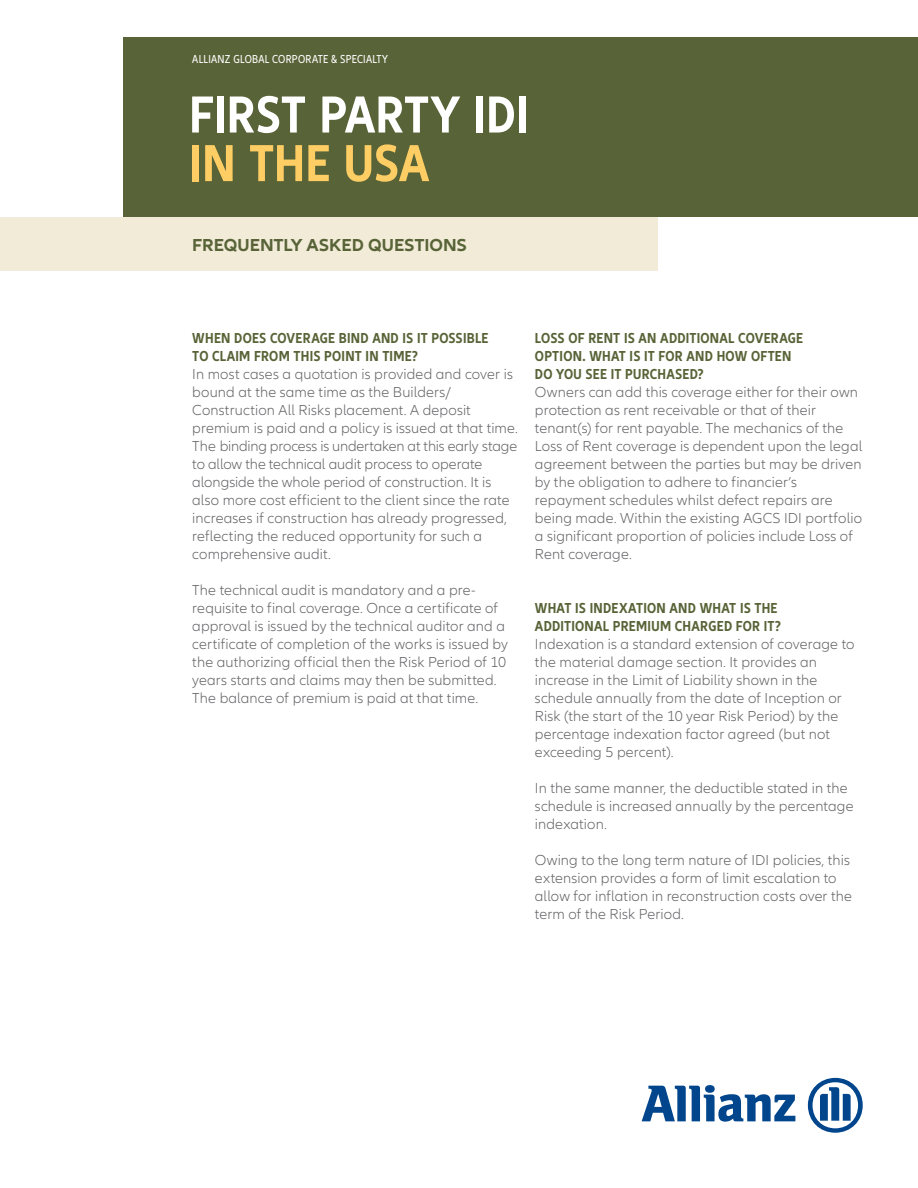
<style>
.page{position:relative;width:918px;height:1188px;background:#fff}
.page>*{position:absolute;margin:0;border:0;box-sizing:border-box;transform-origin:0 0}
.t1{font:700 condensed 54px "Allianz Neo";color:#fff}
.t2{font:700 condensed 54px "Allianz Neo";color:#fecd64}
.t3{font:700 18px "Allianz Neo";letter-spacing:-.005em;color:#586337}
.t4{font:300 15px/18px "Allianz Neo";letter-spacing:.01em;color:#636366}
.t5{font:700 condensed 15px/18px "Allianz Neo";letter-spacing:.02em;color:#586337}
.t6{font:condensed 12px "Allianz Neo";letter-spacing:.025em;color:#fff}
</style>
<div class="page">
<svg style="left:642px;top:1085px;width:153px;height:37px"></svg>
<svg style="left:808px;top:1078px;width:55px;height:55px"></svg>
<div style="left:0;top:217px;width:657px;height:54px;background:#f1ebd8"></div>
<div style="left:124px;top:37px;width:794px;height:180px;background:#586337"></div>
<p class="t6" style="left:192px;top:52px;width:197px">ALLIANZ GLOBAL CORPORATE &amp; SPECIALTY</p>
<h1 class="t1" style="left:189px;top:83px;width:341px">FIRST PARTY IDI</h1>
<h1 class="t2" style="left:189px;top:132px;width:242px">IN THE USA</h1>
<p class="t3" style="left:192px;top:235px;width:276px">FREQUENTLY ASKED QUESTIONS</p>
<p class="t5" style="left:192px;top:330px;width:298px">WHEN DOES COVERAGE BIND AND IS IT POSSIBLE<br>TO CLAIM FROM THIS POINT IN TIME?</p>
<p class="t4" style="left:192px;top:366px;width:327px">In most cases a quotation is provided and cover is bound at the same time as the Builders/ Construction All Risks placement. A deposit premium is paid and a policy is issued at that time.<br>The binding process is undertaken at this early stage to allow the technical audit process to operate alongside the whole period of construction. It is also more cost efficient to the client since the rate increases if construction has already progressed, reflecting the reduced opportunity for such a comprehensive audit.</p>
<p class="t4" style="left:192px;top:582px;width:317px">The technical audit is mandatory and a pre&shy;requisite to final coverage. Once a certificate of approval is issued by the technical auditor and a certificate of completion of the works is issued by the authorizing official then the Risk Period of 10 years starts and claims may then be submitted.<br>The balance of premium is paid at that time.</p>
<p class="t5" style="left:535px;top:330px;width:270px">LOSS OF RENT IS AN ADDITIONAL COVERAGE<br>OPTION. WHAT IS IT FOR AND HOW OFTEN<br>DO YOU SEE IT PURCHASED?</p>
<p class="t4" style="left:535px;top:384px;width:329px">Owners can add this coverage either for their own protection as rent receivable or that of their tenant(s) for rent payable. The mechanics of the Loss of Rent coverage is dependent upon the legal agreement between the parties but may be driven by the obligation to adhere to financier’s repayment schedules whilst defect repairs are being made. Within the existing AGCS IDI portfolio a significant proportion of policies include Loss of Rent coverage.</p>
<p class="t5" style="left:535px;top:600px;width:248px">WHAT IS INDEXATION AND WHAT IS THE<br>ADDITIONAL PREMIUM CHARGED FOR IT?</p>
<p class="t4" style="left:535px;top:636px;width:321px">Indexation is a standard extension of coverage to the material damage section. It provides an increase in the Limit of Liability shown in the schedule annually from the date of Inception or Risk (the start of the 10 year Risk Period) by the percentage indexation factor agreed (but not exceeding 5 percent).</p>
<p class="t4" style="left:535px;top:780px;width:320px">In the same manner, the deductible stated in the schedule is increased annually by the percentage indexation.</p>
<p class="t4" style="left:535px;top:852px;width:319px">Owing to the long term nature of IDI policies, this extension provides a form of limit escalation to allow for inflation in reconstruction costs over the term of the Risk Period.</p>
</div>
